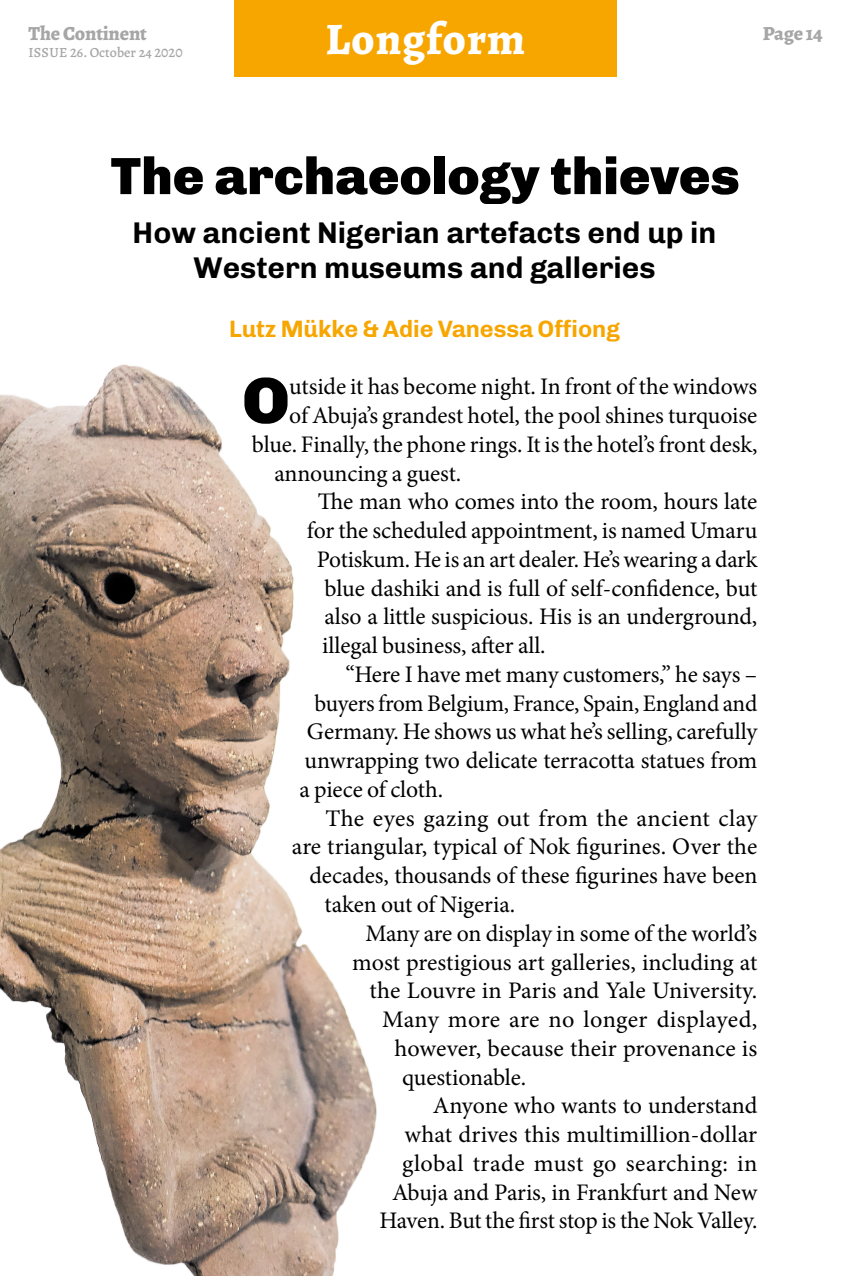
<style>
.page{position:relative;width:851px;height:1276px;background:#fff}
.page>*{position:absolute;margin:0;border:0;box-sizing:border-box;transform-origin:0 0}
.t1{font:900 65.75px "Chivo";color:#000}
.t2{font:900 52.5px "Chivo";color:#000}
.t3{font:800 45px "Alegreya";letter-spacing:.02em;color:#fff}
.t4{font:700 30px/35px "Chivo";color:#000;text-align:center}
.t5{font:23.75px/28.8px "Minion Pro";letter-spacing:-.005em;color:#000;text-align:right}
.t6{font:23.75px "Minion Pro";letter-spacing:.015em;color:#000}
.t7{font:700 23.75px "Chivo";letter-spacing:-.005em;color:#f7a600}
.t8{font:800 20px "Alegreya";letter-spacing:-.01em;color:#a6a6a6}
.t9{font:500 14px "Alegreya";color:#a6a6a6}
</style>
<div class="page">
<div style="left:234px;top:0;width:383px;height:76px;background:#f7a600"></div>
<img style="left:0;top:364px;width:377px;height:912px">
<p class="t8" style="left:28px;top:19px;width:120px">The Continent</p>
<p class="t9" style="left:28px;top:44px;width:156px">ISSUE 26. October 24 2020</p>
<p class="t3" style="left:326px;top:6px;width:201px">Longform</p>
<p class="t8" style="left:762px;top:19px;width:61px">Page 14</p>
<p class="t2" style="left:110px;top:145px;width:630px">The archaeology thieves</p>
<p class="t4" style="left:133px;top:215px;width:585px">How ancient Nigerian artefacts end up in<br>Western museums and galleries</p>
<p class="t7" style="left:229px;top:315px;width:392px">Lutz Mükke &amp; Adie Vanessa Offiong</p>
<p class="t1" style="left:242px;top:361px;width:49px">O</p>
<p class="t5" style="left:289px;top:372px;width:469px">utside it has become night. In front of the windows</p>
<p class="t5" style="left:289px;top:401px;width:469px">of Abuja’s grandest hotel, the pool shines turquoise</p>
<p class="t5" style="left:252px;top:430px;width:507px">blue. Finally, the phone rings. It is the hotel’s front desk,</p>
<p class="t5" style="left:274px;top:459px;width:188px">announcing a guest.</p>
<p class="t5" style="left:318px;top:487px;width:441px">The man who comes into the room, hours late</p>
<p class="t5" style="left:307px;top:516px;width:452px">for the scheduled appointment, is named Umaru</p>
<p class="t5" style="left:317px;top:545px;width:442px">Potiskum. He is an art dealer. He’s wearing a dark</p>
<p class="t5" style="left:324px;top:574px;width:434px">blue dashiki and is full of self-confidence, but</p>
<p class="t5" style="left:324px;top:602px;width:434px">also a little suspicious. His is an underground,</p>
<p class="t5" style="left:322px;top:631px;width:225px">illegal business, after all.</p>
<p class="t5" style="left:345px;top:660px;width:413px">“Here I have met many customers,” he says –</p>
<p class="t5" style="left:314px;top:689px;width:444px">buyers from Belgium, France, Spain, England and</p>
<p class="t5" style="left:307px;top:717px;width:452px">Germany. He shows us what he’s selling, carefully</p>
<p class="t5" style="left:304px;top:746px;width:454px">unwrapping two delicate terracotta statues from</p>
<p class="t5" style="left:299px;top:775px;width:145px">a piece of cloth.</p>
<p class="t6" style="left:325px;top:802px;width:433px">The eyes gazing out from the ancient clay</p>
<p class="t5" style="left:292px;top:832px;width:466px">are triangular, typical of Nok figurines. Over the</p>
<p class="t5" style="left:309px;top:861px;width:449px">decades, thousands of these figurines have been</p>
<p class="t5" style="left:324px;top:890px;width:192px">taken out of Nigeria.</p>
<p class="t5" style="left:365px;top:919px;width:393px">Many are on display in some of the world’s</p>
<p class="t5" style="left:352px;top:947px;width:407px">most prestigious art galleries, including at</p>
<p class="t5" style="left:369px;top:976px;width:389px">the Louvre in Paris and Yale University.</p>
<p class="t5" style="left:382px;top:1005px;width:377px">Many more are no longer displayed,</p>
<p class="t5" style="left:394px;top:1034px;width:364px">however, because their provenance is</p>
<p class="t5" style="left:402px;top:1062px;width:126px">questionable.</p>
<p class="t5" style="left:379px;top:1091px;width:379px">Anyone who wants to understand what drives this multimillion-dollar global trade must go searching: in Abuja and Paris, in Frankfurt and New Haven. But the first stop is the Nok Valley.</p>
</div>
